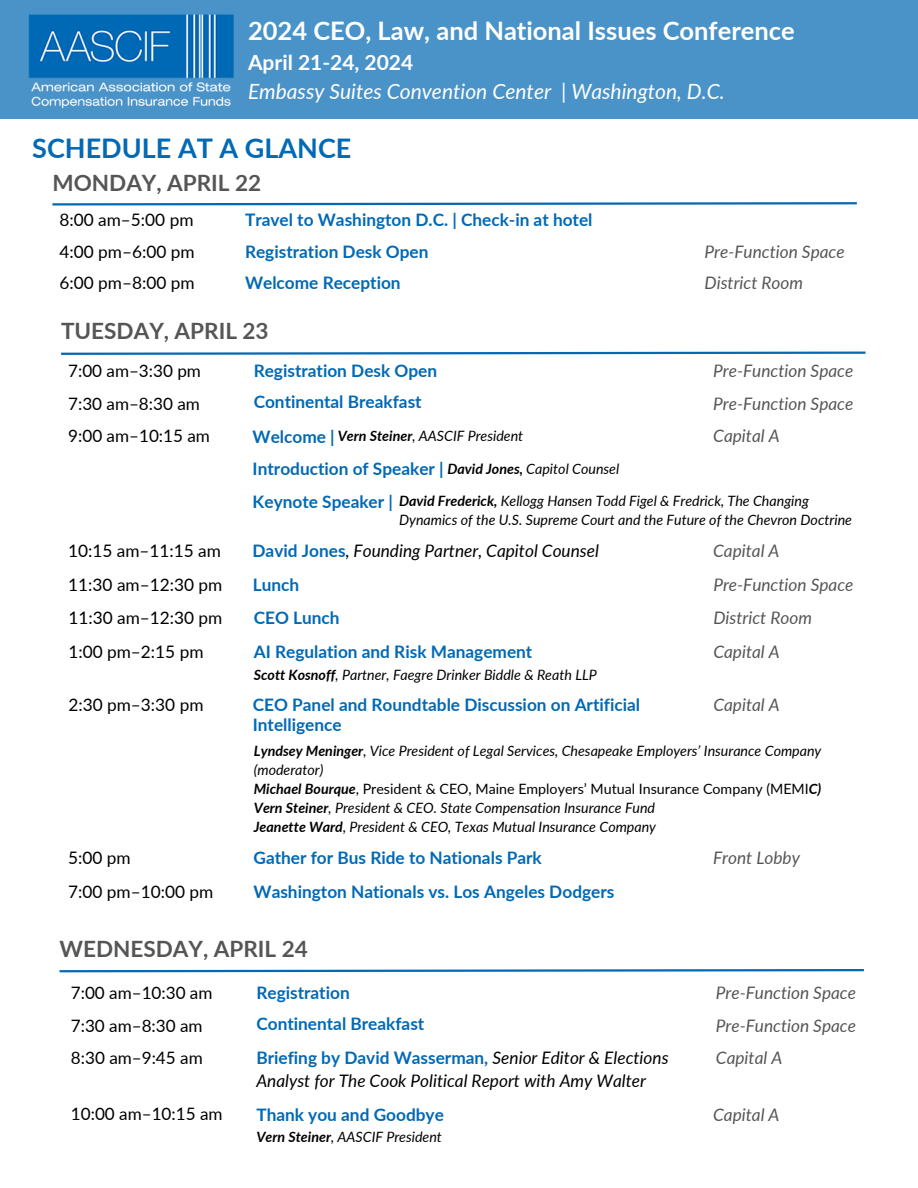
<style>
.page{position:relative;width:918px;height:1188px;background:#fff}
.page>*{position:absolute;margin:0;border:0;box-sizing:border-box;transform-origin:0 0}
.t1{font:700 27px "Lato";color:#0269b5}
.t2{font:700 25.5px "Lato";color:#fff}
.t3{font:700 22.5px "Lato";color:#555}
.t4{font:italic 21px/29.2px "Lato";color:#fff}
.t5{font:700 17.25px/19.2px "Lato";color:#0269b5}
.t6{font:italic 17.25px "Lato";color:#555}
.t7{font:italic 17.25px/23.7px "Lato";color:#000}
.t8{font:17.25px "Lato";color:#000}
.t9{font:17.1px "Lato";color:#000}
.t10{font:italic 14.25px/19.2px "Lato";color:#000}
.t11{font:14.25px "Lato";color:#000}
.s1{font-weight:700;font-style:normal}
.s2{font-weight:700}
.s3{font-weight:700;font-style:normal;color:#0269b5}
.s4{font-weight:700;font-style:italic}
</style>
<div class="page">
<div style="left:0;top:0;width:918px;height:119px;background:#4993c9"></div>
<img style="left:28px;top:14px;width:206px;height:94px">
<svg style="left:52px;top:202px;width:805px;height:4px"></svg>
<svg style="left:61px;top:351px;width:805px;height:4px"></svg>
<svg style="left:59px;top:969px;width:805px;height:4px"></svg>
<h5 class="t2" style="left:248px;top:14px;width:548px">2024 CEO, Law, and National Issues Conference</h5>
<h5 class="t4" style="left:248px;top:47px;width:478px"><span class="s1">April 21-24, 2024<br></span>Embassy Suites Convention Center | Washington, D.C.</h5>
<h2 class="t1" style="left:32px;top:131px;width:321px">SCHEDULE AT A GLANCE</h2>
<h1 class="t3" style="left:52px;top:169px;width:210px">MONDAY, APRIL 22</h1>
<p class="t8" style="left:59px;top:209px;width:136px">8:00 am–5:00 pm</p>
<h5 class="t5" style="left:245px;top:210px;width:349px">Travel to Washington D.C. | Check-in at hotel</h5>
<h4 class="t5" style="left:245px;top:241px;width:185px">Registration Desk Open</h4>
<h4 class="t8" style="left:59px;top:241px;width:137px">4:00 pm–6:00 pm</h4>
<h5 class="t8" style="left:59px;top:272px;width:137px">6:00 pm–8:00 pm</h5>
<h5 class="t5" style="left:245px;top:273px;width:157px">Welcome Reception</h5>
<h4 class="t6" style="left:705px;top:241px;width:142px">Pre-Function Space</h4>
<h5 class="t6" style="left:705px;top:272px;width:100px">District Room</h5>
<h2 class="t3" style="left:61px;top:317px;width:209px">TUESDAY, APRIL 23</h2>
<h5 class="t9" style="left:68px;top:360px;width:134px">7:00 am–3:30 pm</h5>
<h4 class="t5" style="left:254px;top:392px;width:170px">Continental Breakfast</h4>
<h5 class="t5" style="left:254px;top:361px;width:185px">Registration Desk Open</h5>
<h5 class="t6" style="left:713px;top:360px;width:142px">Pre-Function Space</h5>
<h4 class="t6" style="left:713px;top:393px;width:142px">Pre-Function Space</h4>
<h4 class="t6" style="left:713px;top:425px;width:68px">Capital A</h4>
<h5 class="t9" style="left:68px;top:393px;width:133px">7:30 am–8:30 am</h5>
<h4 class="t9" style="left:68px;top:425px;width:143px">9:00 am–10:15 am</h4>
<h5 class="t5" style="left:253px;top:426px;width:84px">Welcome |</h5>
<h5 class="t5" style="left:253px;top:459px;width:193px">Introduction of Speaker |</h5>
<h4 class="t5" style="left:253px;top:492px;width:142px">Keynote Speaker |</h4>
<h5 class="t10" style="left:338px;top:426px;width:187px"><span class="s2">Vern Steiner</span>, AASCIF President</h5>
<h5 class="t10" style="left:447px;top:459px;width:173px"><span class="s2">David Jones,</span> Capitol Counsel</h5>
<h5 class="t10" style="left:399px;top:491px;width:454px"><span class="s2">David Frederick,</span> Kellogg Hansen Todd Figel &amp; Fredrick, The Changing<br>Dynamics of the U.S. Supreme Court and the Future of the Chevron Doctrine</h5>
<h5 class="t8" style="left:68px;top:540px;width:154px">10:15 am–11:15 am</h5>
<h5 class="t7" style="left:253px;top:539px;width:348px"><span class="s3">David Jones</span>, Founding Partner, Capitol Counsel</h5>
<h5 class="t6" style="left:713px;top:540px;width:68px">Capital A</h5>
<p class="t8" style="left:68px;top:574px;width:156px">11:30 am–12:30 pm</p>
<p class="t5" style="left:253px;top:575px;width:48px">Lunch</p>
<h5 class="t6" style="left:713px;top:574px;width:142px">Pre-Function Space</h5>
<p class="t5" style="left:254px;top:608px;width:87px">CEO Lunch</p>
<h5 class="t8" style="left:68px;top:607px;width:156px">11:30 am–12:30 pm</h5>
<h5 class="t6" style="left:713px;top:607px;width:100px">District Room</h5>
<h5 class="t8" style="left:68px;top:641px;width:137px">1:00 pm–2:15 pm</h5>
<h5 class="t5" style="left:254px;top:642px;width:280px">AI Regulation and Risk Management</h5>
<h5 class="t10" style="left:254px;top:664px;width:345px"><span class="s2">Scott Kosnoff</span>, Partner, Faegre Drinker Biddle &amp; Reath LLP</h5>
<h5 class="t6" style="left:713px;top:641px;width:68px">Capital A</h5>
<h4 class="t8" style="left:68px;top:694px;width:137px">2:30 pm–3:30 pm</h4>
<h5 class="t6" style="left:713px;top:694px;width:68px">Capital A</h5>
<h4 class="t5" style="left:253px;top:695px;width:389px">CEO Panel and Roundtable Discussion on Artificial<br>Intelligence</h4>
<p class="t10" style="left:254px;top:741px;width:569px"><span class="s2">Lyndsey Meninger</span>, Vice President of Legal Services, Chesapeake Employers’ Insurance Company (moderator)</p>
<p class="t11" style="left:254px;top:780px;width:569px"><span class="s4">Michael Bourque</span>, President &amp; CEO, Maine Employers’ Mutual Insurance Company (MEMI<span class="s4">C)</span></p>
<h5 class="t10" style="left:254px;top:798px;width:403px"><span class="s2">Vern Steiner</span>, President &amp; CEO. State Compensation Insurance Fund</h5>
<h5 class="t10" style="left:254px;top:817px;width:404px"><span class="s2">Jeanette Ward</span>, President &amp; CEO, Texas Mutual Insurance Company</h5>
<h5 class="t8" style="left:68px;top:847px;width:64px">5:00 pm</h5>
<h4 class="t5" style="left:254px;top:848px;width:290px">Gather for Bus Ride to Nationals Park</h4>
<p class="t6" style="left:713px;top:847px;width:88px">Front Lobby</p>
<p class="t8" style="left:68px;top:881px;width:147px">7:00 pm–10:00 pm</p>
<p class="t5" style="left:254px;top:881px;width:362px">Washington Nationals vs. Los Angeles Dodgers</p>
<p class="t3" style="left:59px;top:934px;width:250px">WEDNESDAY, APRIL 24</p>
<h5 class="t9" style="left:71px;top:982px;width:143px">7:00 am–10:30 am</h5>
<h4 class="t5" style="left:256px;top:1014px;width:170px">Continental Breakfast</h4>
<h5 class="t5" style="left:256px;top:983px;width:95px">Registration</h5>
<h5 class="t6" style="left:716px;top:982px;width:142px">Pre-Function Space</h5>
<h5 class="t6" style="left:716px;top:1015px;width:142px">Pre-Function Space</h5>
<h4 class="t6" style="left:716px;top:1046px;width:68px">Capital A</h4>
<h5 class="t9" style="left:71px;top:1015px;width:133px">7:30 am–8:30 am</h5>
<h4 class="t9" style="left:71px;top:1047px;width:133px">8:30 am–9:45 am</h4>
<h2 class="t7" style="left:256px;top:1045px;width:414px"><span class="s3">Briefing by David Wasserman,</span> Senior Editor &amp; Elections<br>Analyst for The Cook Political Report with Amy Walter</h2>
<h5 class="t9" style="left:71px;top:1104px;width:153px">10:00 am–10:15 am</h5>
<h5 class="t5" style="left:256px;top:1105px;width:189px">Thank you and Goodbye</h5>
<h4 class="t6" style="left:713px;top:1104px;width:68px">Capital A</h4>
<h5 class="t10" style="left:256px;top:1127px;width:187px"><span class="s2">Vern Steiner</span>, AASCIF President</h5>
</div>
